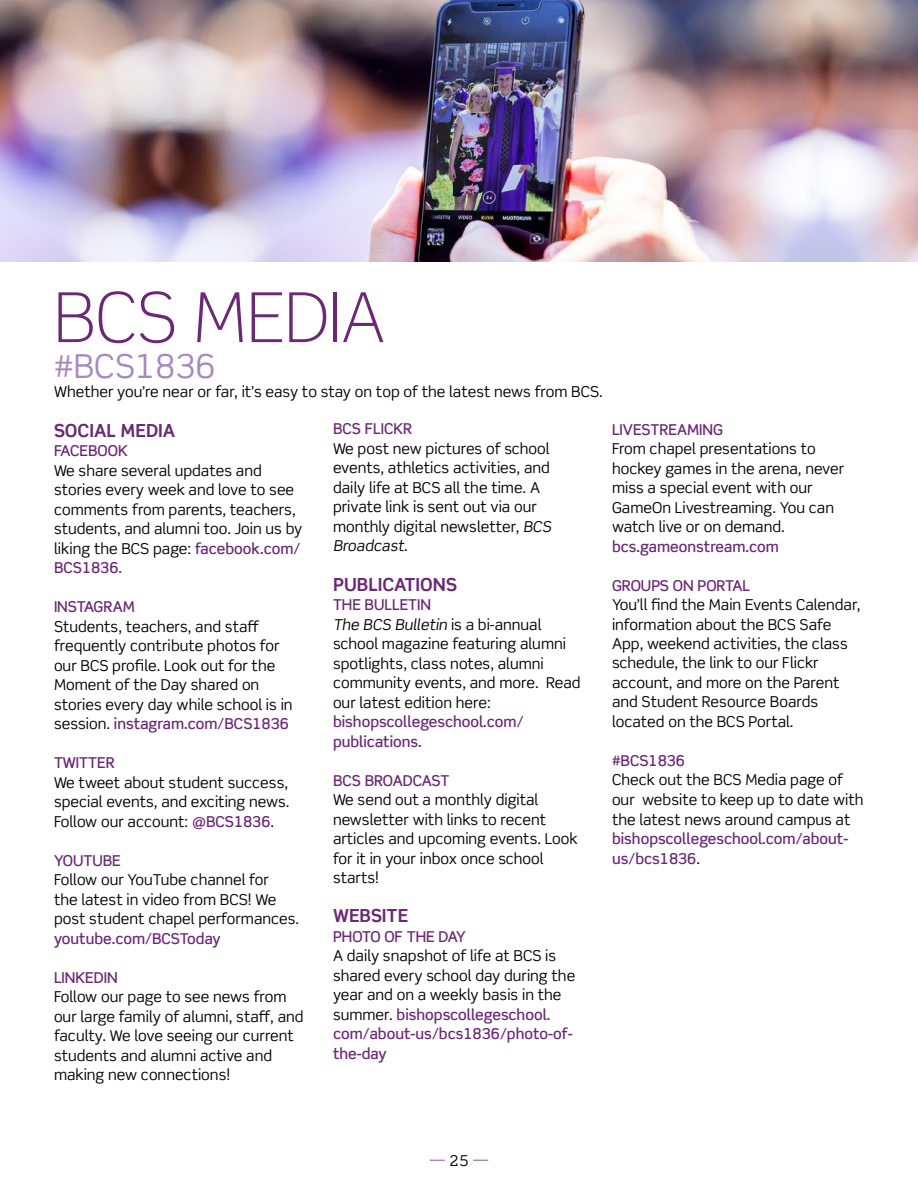
<style>
.page{position:relative;width:918px;height:1188px;background:#fff}
.page>*{position:absolute;margin:0;border:0;box-sizing:border-box;transform-origin:0 0}
.t1{font:300 69px "Scene Pro";color:#6a2875}
.t2{font:33px "Scene Pro";color:#a789bf}
.t3{font:700 18px "Scene Pro";color:#6a2875}
.t4{font:15px/19.5px "Scene Pro";color:#000}
.t5{font:500 15px/19.5px "Scene Pro";color:#6a2875}
.s1{font-weight:500;color:#6a2875}
.s2{font-style:italic}
.s3{font-weight:400;color:#000}
</style>
<div class="page">
<svg style="left:430px;top:1160px;width:15px;height:1px"></svg>
<svg style="left:473px;top:1160px;width:15px;height:1px"></svg>
<img style="left:0;top:0;width:918px;height:261px">
<h1 class="t1" style="left:54px;top:276px;width:333px">BCS MEDIA</h1>
<h2 class="t2" style="left:54px;top:345px;width:163px">#BCS1836</h2>
<p class="t4" style="left:54px;top:382px;width:551px">Whether you’re near or far, it’s easy to stay on top of the latest news from BCS.</p>
<p class="t3" style="left:54px;top:419px;width:123px">SOCIAL MEDIA</p>
<p class="t5" style="left:54px;top:441px;width:75px">FACEBOOK</p>
<p class="t4" style="left:54px;top:461px;width:250px">We share several updates and stories every week and love to see comments from parents, teachers, students, and alumni too. Join us by liking the BCS page: <span class="s1">facebook.com/<br>BCS1836.</span></p>
<p class="t5" style="left:54px;top:597px;width:82px">INSTAGRAM</p>
<p class="t4" style="left:54px;top:617px;width:240px">Students, teachers, and staff frequently contribute photos for our BCS profile. Look out for the<br>Moment of the Day shared on stories every day while school is in session. <span class="s1">instagram.com/BCS1836</span></p>
<p class="t5" style="left:54px;top:753px;width:62px">TWITTER</p>
<p class="t4" style="left:54px;top:773px;width:237px;text-align:justify">We tweet about student success, special events, and exciting news.<br>Follow our account: <span class="s1">@BCS1836</span>.</p>
<p class="t5" style="left:54px;top:851px;width:68px">YOUTUBE</p>
<p class="t4" style="left:54px;top:870px;width:247px">Follow our YouTube channel for<br>the latest in video from BCS! We post student chapel performances.</p>
<p class="t5" style="left:54px;top:929px;width:168px">youtube.com/BCSToday</p>
<p class="t5" style="left:54px;top:968px;width:65px">LINKEDIN</p>
<p class="t4" style="left:54px;top:987px;width:251px">Follow our page to see news from our large family of alumni, staff, and faculty. We love seeing our current students and alumni active and making new connections!</p>
<p class="t5" style="left:333px;top:419px;width:81px">BCS FLICKR</p>
<p class="t4" style="left:333px;top:439px;width:220px">We post new pictures of school events, athletics activities, and daily life at BCS all the time. A private link is sent out via our monthly digital newsletter, <span class="s2">BCS<br>Broadcast</span>.</p>
<p class="t3" style="left:333px;top:573px;width:125px">PUBLICATIONS</p>
<p class="t4" style="left:333px;top:595px;width:249px"><span class="s1">THE BULLETIN<br></span><span class="s2">The BCS Bulletin</span> is a bi-annual school magazine featuring alumni spotlights, class notes, alumni community events, and more. Read our latest edition here:</p>
<p class="t5" style="left:333px;top:712px;width:192px">bishopscollegeschool.com/ publications.</p>
<p class="t5" style="left:333px;top:770px;width:118px">BCS BROADCAST</p>
<p class="t4" style="left:333px;top:790px;width:246px">We send out a monthly digital newsletter with links to recent articles and upcoming events. Look for it in your inbox once school starts!</p>
<p class="t3" style="left:333px;top:904px;width:77px">WEBSITE</p>
<p class="t5" style="left:333px;top:926px;width:134px">PHOTO OF THE DAY</p>
<p class="t4" style="left:333px;top:946px;width:244px">A daily snapshot of life at BCS is shared every school day during the year and on a weekly basis in the summer. <span class="s1">bishopscollegeschool. com/about-us/bcs1836/photo-of&shy;the-day</span></p>
<p class="t5" style="left:612px;top:419px;width:113px">LIVESTREAMING</p>
<p class="t4" style="left:612px;top:439px;width:234px">From chapel presentations to hockey games in the arena, never miss a special event with our<br>GameOn Livestreaming. You can watch live or on demand.</p>
<p class="t5" style="left:612px;top:536px;width:169px">bcs.gameonstream.com</p>
<p class="t5" style="left:612px;top:575px;width:140px">GROUPS ON PORTAL</p>
<p class="t4" style="left:612px;top:595px;width:250px">You’ll find the Main Events Calendar, information about the BCS Safe<br>App, weekend activities, the class schedule, the link to our Flickr account, and more on the Parent and Student Resource Boards located on the BCS Portal.</p>
<p class="t5" style="left:612px;top:751px;width:75px">#BCS1836</p>
<p class="t4" style="left:612px;top:770px;width:253px">Check out the BCS Media page of our website to keep up to date with the latest news around campus at</p>
<p class="t5" style="left:612px;top:829px;width:238px">bishopscollegeschool.com/about&shy;us/bcs1836<span class="s3">.</span></p>
<p class="t4" style="left:450px;top:1151px;width:20px">25</p>
</div>
